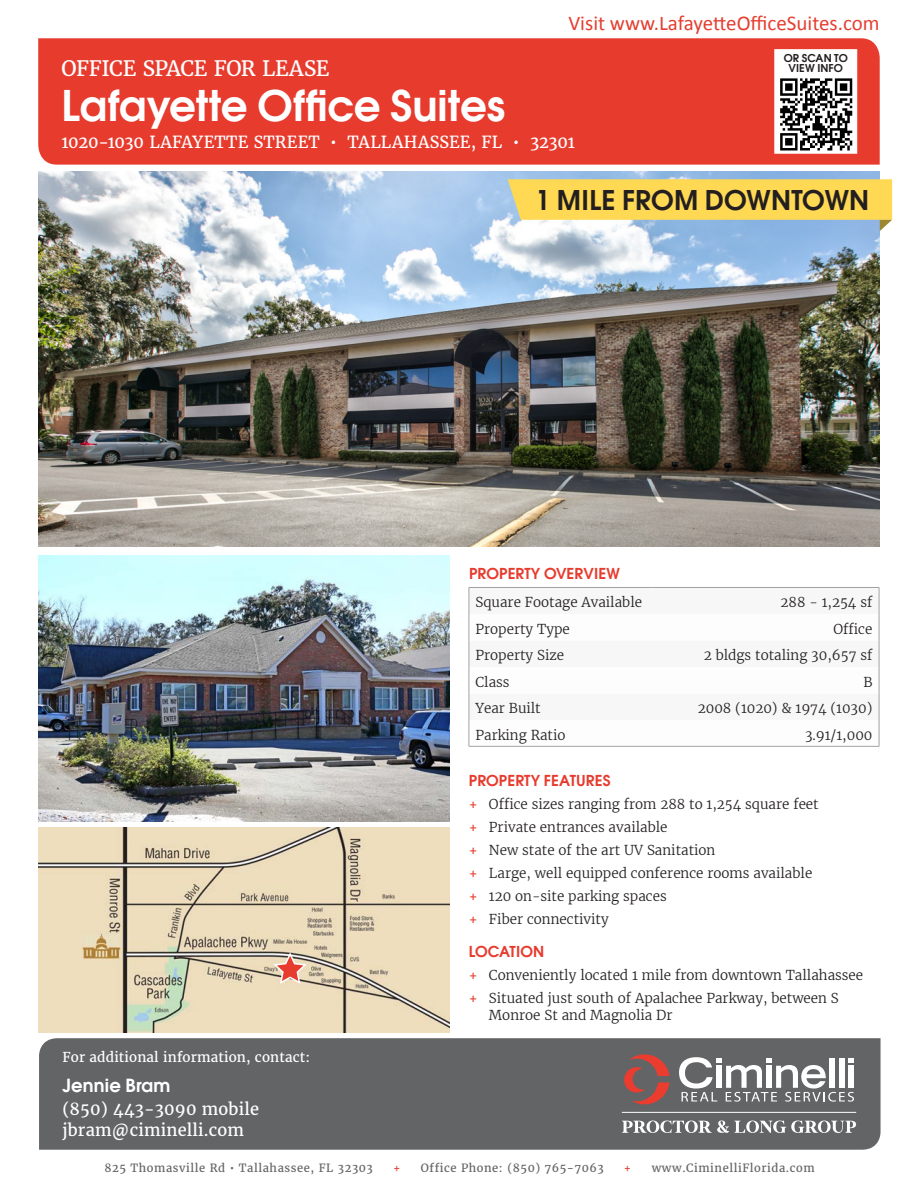
<style>
.page{position:relative;width:918px;height:1188px;background:#fff}
.page>*{position:absolute;margin:0;border:0;box-sizing:border-box;transform-origin:0 0}
.t1{font:42px "Avant Garde Gothic ITC Dm";letter-spacing:-.005em;color:#fff}
.Yellow_Banner_Text{font:27px "Avant Garde Gothic ITC Dm";letter-spacing:.01em;color:#231f20}
.t2{font:21px "Calibri";color:#e53e30}
.t3{font:21px "Merriweather";letter-spacing:-.02em;color:#fff}
.t4{font:18px "Avant Garde Gothic ITC Dm";letter-spacing:.01em;color:#fff}
.t5{font:16.5px/21px "Merriweather";letter-spacing:.01em;color:#fff}
.Section_Title__Caps{font:15px "Avant Garde Gothic ITC Dm";letter-spacing:.01em;color:#e73b2e}
.Regular_Text__Align{font:300 13.5px/16.2px "Merriweather";color:#231f20}
.t6{font:13.5px "Merriweather";letter-spacing:.01em;color:#fff}
.t7{font:11.25px "Merriweather";letter-spacing:.05em;color:#636466}
.t8{font:11.25px "Merriweather";color:#e73b2e}
.t9{font:10.8px/10.5px "Avant Garde Gothic ITC Dm";letter-spacing:.01em;color:#231f20;text-align:center}
.s1{font-weight:400;color:#e73b2e}
</style>
<div class="page">
<div style="left:38px;top:38px;width:842px;height:127px;background:#e73b2e"></div>
<div style="left:39px;top:1038px;width:842px;height:112px;background:#636466"></div>
<svg style="left:624px;top:1052px;width:46px;height:52px;background:#925652"></svg>
<svg style="left:679px;top:1057px;width:175px;height:45px"></svg>
<hr style="left:622px;top:1112px;width:234px;height:1px;background:#fff">
<svg style="left:622px;top:1121px;width:234px;height:12px"></svg>
<div style="left:774px;top:49px;width:83px;height:105px;background:#fff;border:1px solid #fff"></div>
<img style="left:780px;top:78px;width:73px;height:73px">
<img style="left:38px;top:172px;width:842px;height:374px">
<svg style="left:470px;top:614px;width:409px;height:132px"></svg>
<hr style="left:469px;top:587px;width:182px;height:1px;background:#a1a2a3">
<hr style="left:651px;top:587px;width:228px;height:1px;background:#a1a2a3">
<svg style="left:469px;top:588px;width:1px;height:158px"></svg>
<svg style="left:879px;top:588px;width:1px;height:158px"></svg>
<hr style="left:469px;top:746px;width:182px;height:1px;background:#a1a2a3">
<hr style="left:651px;top:746px;width:228px;height:1px;background:#a1a2a3">
<svg style="left:508px;top:179px;width:384px;height:52px;background:#ecd576"></svg>
<img style="left:38px;top:555px;width:411px;height:266px">
<img style="left:38px;top:828px;width:411px;height:204px">
<svg style="left:272px;top:952px;width:36px;height:33px"></svg>
<h3 class="t3" style="left:62px;top:55px;width:269px">OFFICE SPACE FOR LEASE</h3>
<h1 class="t1" style="left:62px;top:79px;width:445px">Lafayette Office Suites</h1>
<h3 class="t2" style="left:568px;top:10px;width:313px">Visit www.LafayetteOfficeSuites.com</h3>
<p class="t9" style="left:784px;top:52px;width:65px">OR SCAN TO<br>VIEW INFO</p>
<p class="t5" style="left:62px;top:132px;width:515px">1020-1030 LAFAYETTE STREET • TALLAHASSEE, FL • 32301</p>
<p class="Yellow_Banner_Text" style="left:535px;top:182px;width:335px">1 MILE FROM DOWNTOWN</p>
<p class="Section_Title__Caps" style="left:469px;top:564px;width:152px">PROPERTY OVERVIEW</p>
<p class="Regular_Text__Align" style="left:476px;top:594px;width:168px">Square Footage Available</p>
<p class="Regular_Text__Align" style="left:781px;top:594px;width:93px">288 - 1,254 sf</p>
<p class="Regular_Text__Align" style="left:476px;top:621px;width:96px">Property Type</p>
<p class="Regular_Text__Align" style="left:834px;top:621px;width:40px">Office</p>
<p class="Regular_Text__Align" style="left:476px;top:647px;width:90px">Property Size</p>
<p class="Regular_Text__Align" style="left:704px;top:647px;width:170px">2 bldgs totaling 30,657 sf</p>
<p class="Regular_Text__Align" style="left:476px;top:674px;width:36px">Class</p>
<p class="Regular_Text__Align" style="left:863px;top:674px;width:11px">B</p>
<p class="Regular_Text__Align" style="left:476px;top:700px;width:67px">Year Built</p>
<p class="Regular_Text__Align" style="left:698px;top:700px;width:176px">2008 (1020) &amp; 1974 (1030)</p>
<p class="Regular_Text__Align" style="left:476px;top:727px;width:91px">Parking Ratio</p>
<p class="Regular_Text__Align" style="left:805px;top:727px;width:69px">3.91/1,000</p>
<p class="Section_Title__Caps" style="left:469px;top:771px;width:143px">PROPERTY FEATURES</p>
<p class="Regular_Text__Align" style="left:469px;top:796px;width:352px"><span class="s1">+</span> Office sizes ranging from 288 to 1,254 square feet</p>
<p class="Regular_Text__Align" style="left:469px;top:819px;width:200px"><span class="s1">+</span> Private entrances available</p>
<p class="Regular_Text__Align" style="left:469px;top:842px;width:248px"><span class="s1">+</span> New state of the art UV Sanitation</p>
<p class="Regular_Text__Align" style="left:469px;top:865px;width:345px"><span class="s1">+</span> Large, well equipped conference rooms available</p>
<p class="Regular_Text__Align" style="left:469px;top:888px;width:200px"><span class="s1">+</span> 120 on-site parking spaces</p>
<p class="Regular_Text__Align" style="left:469px;top:911px;width:142px"><span class="s1">+</span> Fiber connectivity</p>
<p class="Section_Title__Caps" style="left:469px;top:942px;width:77px">LOCATION</p>
<p class="Regular_Text__Align" style="left:469px;top:968px;width:396px"><span class="s1">+</span> Conveniently located 1 mile from downtown Tallahassee</p>
<p class="Regular_Text__Align" style="left:489px;top:990px;width:351px;text-indent:-20px"><span class="s1">+</span> Situated just south of Apalachee Parkway, between S<br>Monroe St and Magnolia Dr</p>
<p class="t6" style="left:62px;top:1049px;width:249px">For additional information, contact:</p>
<h3 class="t4" style="left:62px;top:1074px;width:110px">Jennie Bram</h3>
<p class="t5" style="left:62px;top:1098px;width:198px">(850) 443-3090 mobile jbram@ciminelli.com</p>
<p class="t7" style="left:104px;top:1161px;width:270px">825 Thomasville Rd • Tallahassee, FL 32303</p>
<p class="t8" style="left:393px;top:1161px;width:9px">+</p>
<p class="t7" style="left:421px;top:1161px;width:184px">Office Phone: (850) 765-7063</p>
<p class="t8" style="left:624px;top:1161px;width:9px">+</p>
<p class="t7" style="left:652px;top:1161px;width:164px">www.CiminelliFlorida.com</p>
</div>
